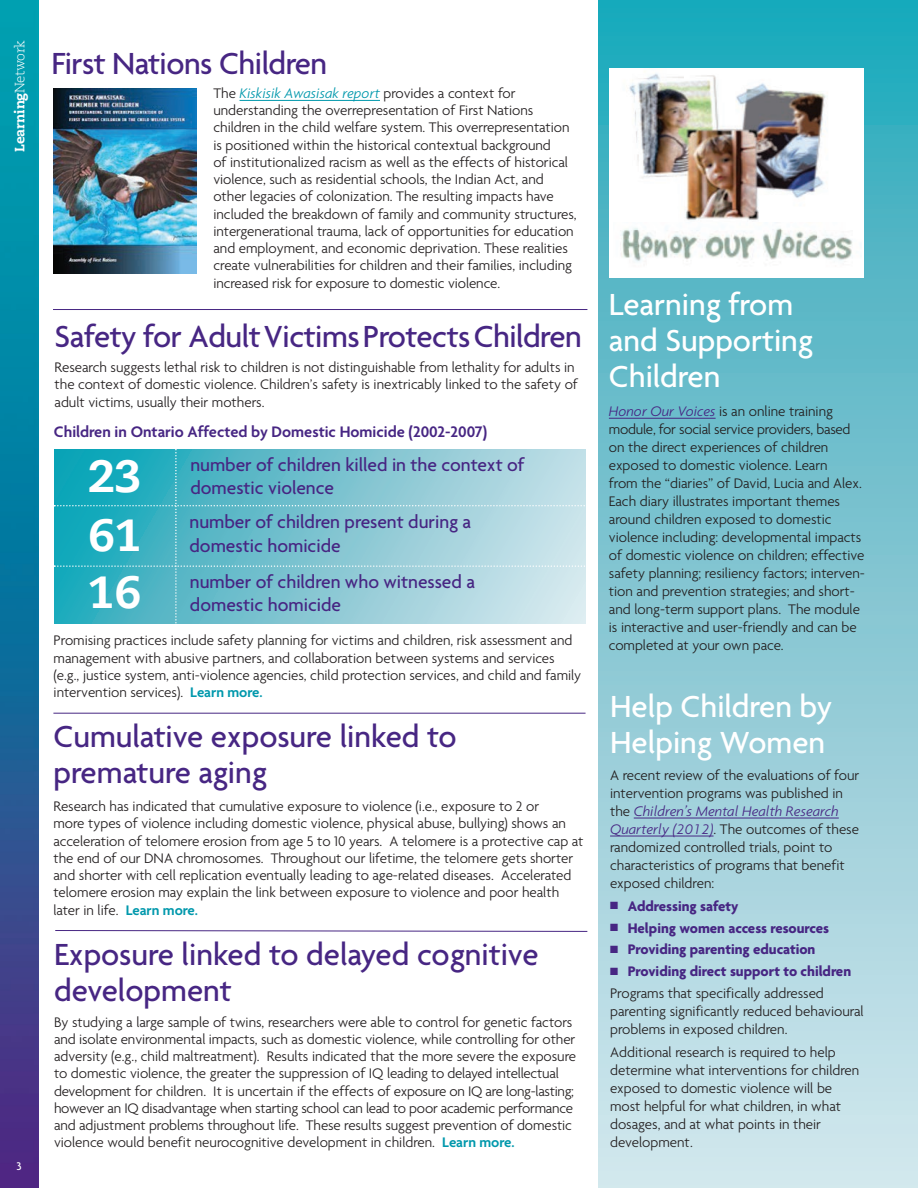
<style>
.page{position:relative;width:918px;height:1188px;background:#fff}
.page>*{position:absolute;margin:0;border:0;box-sizing:border-box;transform-origin:0 0}
.t1{font:800 45px "Caecilia LT Std";color:#fff}
.t2{font:500 33px/36px "Agenda";letter-spacing:-.01em;color:#472683}
.t3{font:500 33px/36px "Agenda";color:#fff}
.t4{font:500 19.5px/23.4px "Agenda";color:#472683}
.t5{font:600 16.5px "Agenda";color:#472683}
.t6{font:300 15px/17.2px "Agenda";color:#231f20}
.t7{font:700 15px "Agenda";color:#472683}
.t8{font:italic 300 15px "Agenda Tabular";color:#472683}
.t9{font:800 13.5px "Caecilia LT Std";color:#fff}
.t10{font:500 12px "Agenda";color:#fff}
.s1{font-weight:300}
.s2{font-family:"Agenda Tabular";font-style:italic;color:#0098ac}
.s3{font-weight:600;color:#0098ac}
.s4{font-family:"Agenda Tabular";font-style:italic;color:#472683}
.s5{font-family:"Agenda";font-style:normal;color:#231f20}
.s6{color:#472683}
.s7{font-weight:700;color:#472683}
</style>
<div class="page">
<svg style="left:599px;top:0;width:319px;height:1188px;background:#8acad6"></svg>
<svg style="left:54px;top:449px;width:532px;height:175px;background:#78c4d1"></svg>
<hr style="left:53px;top:713px;width:533px;height:1px;background:#472683">
<svg style="left:55px;top:930px;width:533px;height:2px"></svg>
<img style="left:0;top:0;width:38px;height:1188px">
<hr style="left:634px;top:818px;width:205px;height:1px;background:#472683">
<hr style="left:610px;top:836px;width:104px;height:1px;background:#472683">
<hr style="left:609px;top:418px;width:107px;height:1px;background:#472683">
<img style="left:53px;top:89px;width:143px;height:185px">
<hr style="left:240px;top:100px;width:140px;height:1px;background:#0098ac">
<hr style="left:53px;top:309px;width:534px;height:1px;background:#472683">
<div style="left:610px;top:68px;width:254px;height:210px;background:#fff"></div>
<img style="left:629px;top:73px;width:197px;height:150px">
<img style="left:621px;top:227px;width:232px;height:35px">
<p class="t9" style="left:14px;top:152px;width:113px;rotate:-90deg">Learning<span class="s1">Network</span></p>
<p class="t10" style="left:16px;top:1159px;width:7px">3</p>
<h2 class="t2" style="left:51px;top:45px;width:277px">First Nations Children</h2>
<p class="t6" style="left:213px;top:84px;width:365px">The <span class="s2">Kiskisik Awasisak report</span> provides a context for understanding the overrepresentation of First Nations children in the child welfare system. This overrepresentation is positioned within the historical contextual background<br>of institutionalized racism as well as the effects of historical violence, such as residential schools, the Indian Act, and other legacies of colonization. The resulting impacts have included the breakdown of family and community structures, intergenerational trauma, lack of opportunities for education and employment, and economic deprivation. These realities create vulnerabilities for children and their families, including increased risk for exposure to domestic violence.</p>
<h2 class="t2" style="left:55px;top:317px;width:529px">Safety for AdultVictimsProtectsChildren</h2>
<p class="t6" style="left:55px;top:358px;width:525px">Research suggests lethal risk to children is not distinguishable from lethality for adults in the context of domestic violence. Children’s safety is inextricably linked to the safety of adult victims, usually their mothers.</p>
<p class="t5" style="left:54px;top:422px;width:435px">Children in Ontario Affected by Domestic Homicide (2002-2007)</p>
<h1 class="t1" style="left:89px;top:458px;width:55px">23</h1>
<h3 class="t4" style="left:190px;top:453px;width:336px">number of children killed in the context of</h3>
<h3 class="t4" style="left:190px;top:476px;width:145px">domestic violence</h3>
<h1 class="t1" style="left:88px;top:516px;width:55px">61</h1>
<h3 class="t4" style="left:189px;top:510px;width:283px">number of children present during a domestic homicide</h3>
<h1 class="t1" style="left:88px;top:573px;width:55px">16</h1>
<h3 class="t4" style="left:190px;top:569px;width:287px">number of children who witnessed a domestic homicide</h3>
<p class="t6" style="left:54px;top:632px;width:529px">Promising practices include safety planning for victims and children, risk assessment and management with abusive partners, and collaboration between systems and services (e.g., justice system, anti-violence agencies, child protection services, and child and family intervention services). <span class="s3">Learn more.</span></p>
<h2 class="t2" style="left:53px;top:718px;width:405px">Cumulative exposure linked to premature aging</h2>
<p class="t6" style="left:53px;top:797px;width:532px">Research has indicated that cumulative exposure to violence (i.e., exposure to 2 or<br>more types of violence including domestic violence, physical abuse, bullying) shows an acceleration of telomere erosion from age 5 to 10 years. A telomere is a protective cap at the end of our DNA chromosomes. Throughout our lifetime, the telomere gets shorter and shorter with cell replication eventually leading to age-related diseases. Accelerated telomere erosion may explain the link between exposure to violence and poor health later in life. <span class="s3">Learn more.</span></p>
<h2 class="t2" style="left:54px;top:936px;width:486px">Exposure linked to delayed cognitive development</h2>
<p class="t6" style="left:54px;top:1013px;width:524px">By studying a large sample of twins, researchers were able to control for genetic factors and isolate environmental impacts, such as domestic violence, while controlling for other adversity (e.g., child maltreatment). Results indicated that the more severe the exposure to domestic violence, the greater the suppression of IQ leading to delayed intellectual development for children. It is uncertain if the effects of exposure on IQ are long-lasting; however an IQ disadvantage when starting school can lead to poor academic performance and adjustment problems throughout life. These results suggest prevention of domestic violence would benefit neurocognitive development in children. <span class="s3">Learn more.</span></p>
<h2 class="t3" style="left:609px;top:286px;width:206px">Learning from and Supporting<br>Children</h2>
<p class="t6" style="left:609px;top:402px;width:258px;line-height:18px"><span class="s4">Honor Our Voices</span> is an online training module, for social service providers, based on the direct experiences of children exposed to domestic violence. Learn<br>from the “diaries” of David, Lucia and Alex.<br>Each diary illustrates important themes around children exposed to domestic violence including: developmental impacts of domestic violence on children; effective safety planning; resiliency factors; interven&shy;tion and prevention strategies; and short&shy;and long-term support plans. The module is interactive and user-friendly and can be completed at your own pace.</p>
<h2 class="t3" style="left:610px;top:688px;width:224px">Help Children by<br>Helping Women</h2>
<p class="t6" style="left:610px;top:765px;width:251px;line-height:18px">A recent review of the evaluations of four intervention programs was published in</p>
<p class="t8" style="left:610px;top:805px;width:230px"><span class="s5">the</span> Children’s Mental Health Research</p>
<p class="t6" style="left:610px;top:819px;width:250px;line-height:18px"><span class="s4">Quarterly (2012)</span>. The outcomes of these randomized controlled trials, point to characteristics of programs that benefit exposed children:</p>
<p class="t7" style="left:610px;top:897px;width:130px">■ Addressing safety</p>
<p class="t7" style="left:610px;top:919px;width:221px">■ Helping women access resources</p>
<p class="t7" style="left:610px;top:941px;width:207px">■ Providing parenting education</p>
<p class="t6" style="left:610px;top:960px;width:243px;line-height:21.8px"><span class="s6">■</span> <span class="s7">Providing direct support to children<br></span>Programs that specifically addressed</p>
<p class="t6" style="left:610px;top:1002px;width:255px;line-height:18px">parenting significantly reduced behavioural problems in exposed children.</p>
<p class="t6" style="left:610px;top:1043px;width:251px;line-height:18px">Additional research is required to help determine what interventions for children exposed to domestic violence will be most helpful for what children, in what dosages, and at what points in their development.</p>
</div>
